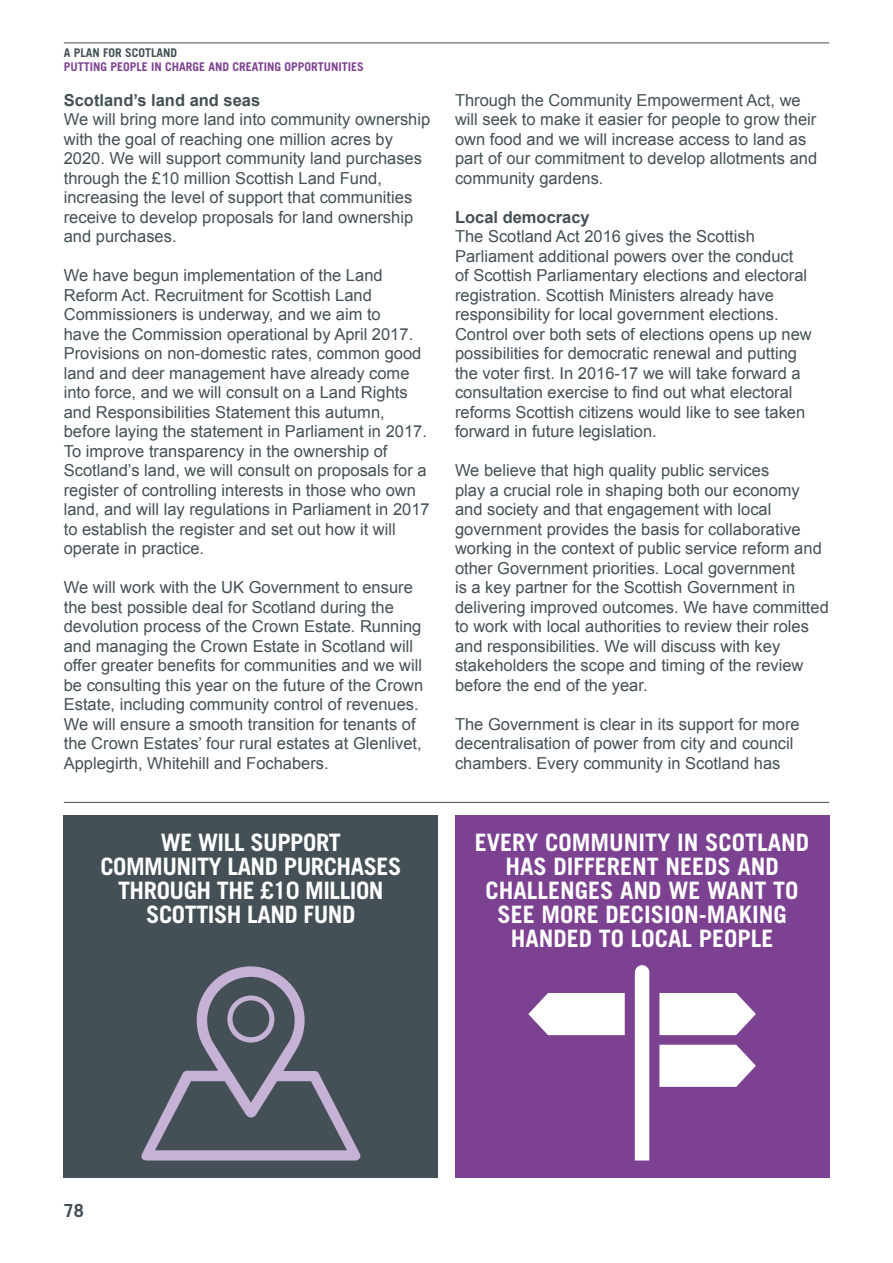
<style>
.page{position:relative;width:893px;height:1263px;background:#fff}
.page>*{position:absolute;margin:0;border:0;box-sizing:border-box;transform-origin:0 0}
.t1{font:700 24px/24px "Trade Gothic LT";color:#fff;text-align:center}
.t2{font:700 24px/24px "Trade Gothic LT";letter-spacing:-.02em;color:#fff;text-align:center}
.t3{font:700 18px "Trade Gothic LT";color:#445055}
.t4{font:16.5px/19.5px "Arial";color:#445055}
.t5{font:700 16.5px "Arial";color:#445055}
.t6{font:700 12px "Trade Gothic LT";color:#7d4192}
.t7{font:700 12px "Trade Gothic LT";color:#445055}
</style>
<div class="page">
<hr style="left:64px;top:43px;width:765px;height:1px;background:#445055">
<div style="left:455px;top:815px;width:374px;height:362px;background:#7d4192"></div>
<div style="left:635px;top:965px;width:14px;height:195px;background:#fff"></div>
<svg style="left:659px;top:993px;width:97px;height:42px;background:#f1eaf3"></svg>
<svg style="left:659px;top:1045px;width:97px;height:42px;background:#f0eaf3"></svg>
<svg style="left:528px;top:993px;width:97px;height:42px;background:#f1eaf3"></svg>
<div style="left:64px;top:815px;width:374px;height:362px;background:#445055"></div>
<svg style="left:141px;top:966px;width:219px;height:194px"></svg>
<hr style="left:64px;top:802px;width:765px;height:1px;background:#445055">
<p class="t7" style="left:64px;top:46px;width:115px">A PLAN FOR SCOTLAND</p>
<p class="t6" style="left:64px;top:59px;width:302px">PUTTING PEOPLE IN CHARGE AND CREATING OPPORTUNITIES</p>
<p class="t5" style="left:64px;top:89px;width:198px">Scotland’s land and seas</p>
<p class="t4" style="left:64px;top:110px;width:368px">We will bring more land into community ownership with the goal of reaching one million acres by 2020. We will support community land purchases through the £10 million Scottish Land Fund, increasing the level of support that communities receive to develop proposals for land ownership and purchases.</p>
<p class="t4" style="left:64px;top:266px;width:367px">We have begun implementation of the Land Reform Act. Recruitment for Scottish Land Commissioners is underway, and we aim to<br>have the Commission operational by April 2017.<br>Provisions on non-domestic rates, common good land and deer management have already come into force, and we will consult on a Land Rights and Responsibilities Statement this autumn, before laying the statement in Parliament in 2017.<br>To improve transparency in the ownership of Scotland’s land, we will consult on proposals for a register of controlling interests in those who own land, and will lay regulations in Parliament in 2017 to establish the register and set out how it will operate in practice.</p>
<p class="t4" style="left:64px;top:578px;width:361px">We will work with the UK Government to ensure the best possible deal for Scotland during the devolution process of the Crown Estate. Running and managing the Crown Estate in Scotland will offer greater benefits for communities and we will be consulting this year on the future of the Crown Estate, including community control of revenues.<br>We will ensure a smooth transition for tenants of the Crown Estates’ four rural estates at Glenlivet, Applegirth, Whitehill and Fochabers.</p>
<h1 class="t2" style="left:100px;top:830px;width:303px">WE WILL SUPPORT<br>COMMUNITY LAND PURCHASES<br>THROUGH THE £10 MILLION<br>SCOTTISH LAND FUND</h1>
<p class="t4" style="left:455px;top:90px;width:364px">Through the Community Empowerment Act, we will seek to make it easier for people to grow their own food and we will increase access to land as part of our commitment to develop allotments and community gardens.</p>
<p class="t5" style="left:455px;top:206px;width:136px">Local democracy</p>
<p class="t4" style="left:455px;top:227px;width:358px">The Scotland Act 2016 gives the Scottish Parliament additional powers over the conduct<br>of Scottish Parliamentary elections and electoral registration. Scottish Ministers already have responsibility for local government elections.<br>Control over both sets of elections opens up new possibilities for democratic renewal and putting the voter first. In 2016-17 we will take forward a consultation exercise to find out what electoral reforms Scottish citizens would like to see taken forward in future legislation.</p>
<p class="t4" style="left:455px;top:461px;width:375px">We believe that high quality public services<br>play a crucial role in shaping both our economy and society and that engagement with local government provides the basis for collaborative working in the context of public service reform and other Government priorities. Local government<br>is a key partner for the Scottish Government in delivering improved outcomes. We have committed to work with local authorities to review their roles and responsibilities. We will discuss with key stakeholders the scope and timing of the review before the end of the year.</p>
<p class="t4" style="left:455px;top:714px;width:346px">The Government is clear in its support for more decentralisation of power from city and council chambers. Every community in Scotland has</p>
<h1 class="t1" style="left:475px;top:830px;width:336px">EVERY COMMUNITY IN SCOTLAND<br>HAS DIFFERENT NEEDS AND<br>CHALLENGES AND WE WANT TO<br>SEE MORE DECISION-MAKING<br>HANDED TO LOCAL PEOPLE</h1>
<p class="t3" style="left:64px;top:1200px;width:22px">78</p>
</div>
